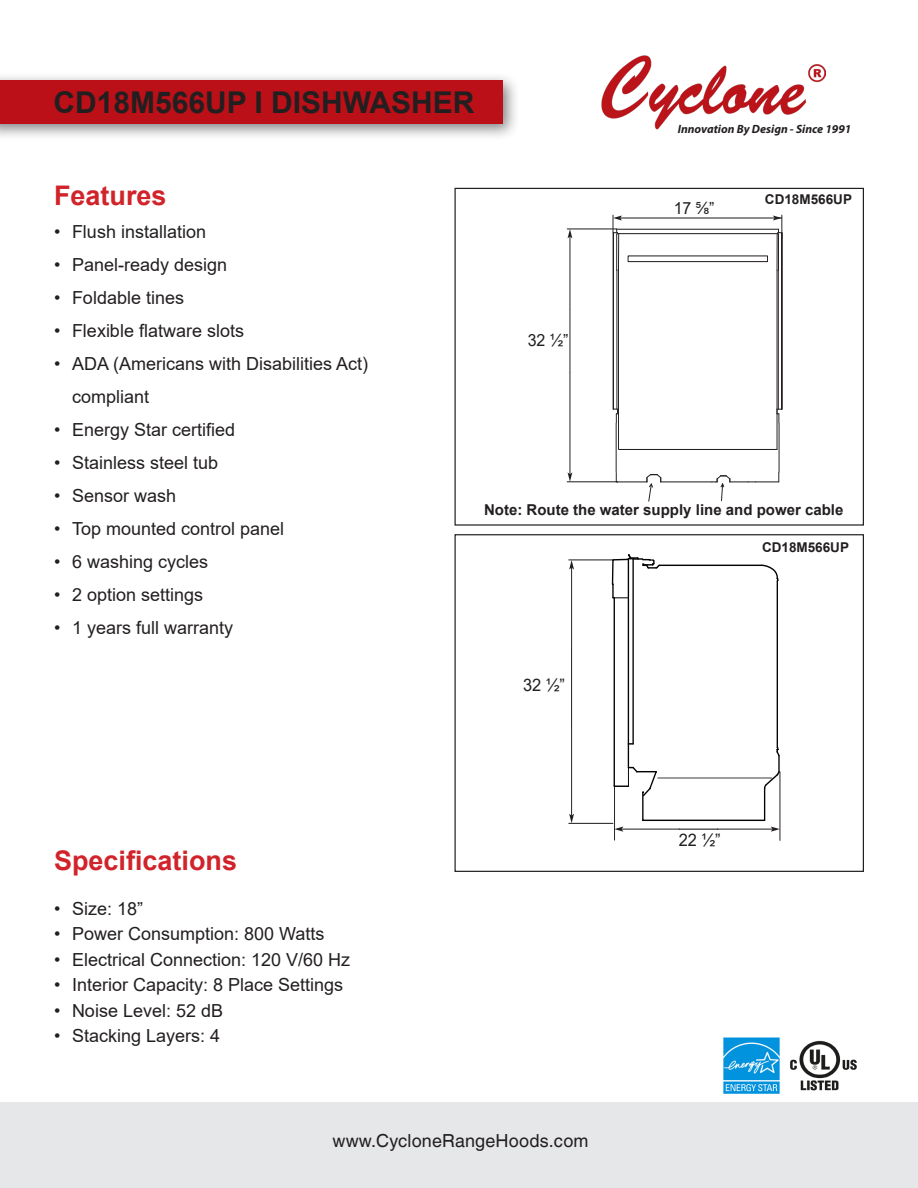
<style>
.page{position:relative;width:918px;height:1188px;background:#fff}
.page>*{position:absolute;margin:0;border:0;box-sizing:border-box;transform-origin:0 0}
.t1{font:700 30px "Arial";color:#231f20}
.t2{font:700 27px "Arial";color:#d1232a}
.t3{font:18px/33px "Arial";color:#231f20}
.t4{font:18px "Helvetica World";letter-spacing:.01em;color:#231f20}
.t5{font:17.25px "Arial";color:#231f20;scale:.95 1}
.t6{font:16.8px "Arial";color:#231f20;scale:.95 1}
.t7{font:700 15px "Arial";color:#231f20}
.t8{font:700 13.5px "Arial";color:#231f20}
.t9{font:italic 700 12px "Myriad Pro";color:#231f20}
</style>
<div class="page">
<div style="left:455px;top:188px;width:409px;height:338px;border:1px solid #231f20"></div>
<div style="left:0;top:1102px;width:918px;height:86px;background:#e6e7e9"></div>
<hr style="left:616px;top:482px;width:31px;height:1px;background:#231f20">
<hr style="left:661px;top:482px;width:51px;height:1px;background:#231f20">
<hr style="left:619px;top:449px;width:158px;height:1px;background:#231f20">
<hr style="left:613px;top:233px;width:1px;height:176px;background:#231f20">
<hr style="left:616px;top:423px;width:1px;height:49px;background:#231f20">
<hr style="left:616px;top:234px;width:1px;height:36px;background:#231f20">
<hr style="left:617px;top:270px;width:1px;height:139px;background:#231f20">
<hr style="left:618px;top:270px;width:1px;height:179px;background:#231f20">
<svg style="left:613px;top:409px;width:5px;height:14px"></svg>
<hr style="left:777px;top:270px;width:1px;height:179px;background:#231f20">
<hr style="left:778px;top:270px;width:1px;height:139px;background:#231f20">
<hr style="left:778px;top:234px;width:1px;height:36px;background:#231f20">
<hr style="left:779px;top:423px;width:1px;height:49px;background:#231f20">
<hr style="left:781px;top:233px;width:1px;height:176px;background:#231f20">
<hr style="left:782px;top:233px;width:1px;height:176px;background:#231f20">
<hr style="left:617px;top:233px;width:161px;height:1px;background:#231f20">
<hr style="left:617px;top:229px;width:162px;height:1px;background:#231f20">
<svg style="left:777px;top:409px;width:5px;height:14px"></svg>
<hr style="left:570px;top:373px;width:1px;height:101px;background:#231f20">
<svg style="left:568px;top:472px;width:4px;height:9px"></svg>
<hr style="left:567px;top:481px;width:51px;height:1px;background:#231f20">
<hr style="left:570px;top:237px;width:1px;height:72px;background:#231f20">
<svg style="left:568px;top:230px;width:4px;height:8px"></svg>
<hr style="left:567px;top:229px;width:50px;height:1px;background:#231f20">
<hr style="left:620px;top:218px;width:162px;height:1px;background:#231f20">
<svg style="left:613px;top:215px;width:9px;height:20px"></svg>
<svg style="left:773px;top:215px;width:10px;height:23px"></svg>
<hr style="left:570px;top:309px;width:1px;height:64px;background:#231f20">
<hr style="left:618px;top:234px;width:1px;height:36px;background:#231f20">
<hr style="left:777px;top:234px;width:1px;height:36px;background:#231f20">
<div style="left:628px;top:256px;width:140px;height:6px;border:1px solid #231f20"></div>
<svg style="left:646px;top:474px;width:16px;height:28px"></svg>
<svg style="left:712px;top:472px;width:67px;height:29px"></svg>
<div style="left:0;top:71px;width:520px;height:71px;background:#231f20;opacity:.58"></div>
<div style="left:0;top:80px;width:502px;height:44px;background:#bb1018"></div>
<div style="left:455px;top:534px;width:409px;height:338px;border:1px solid #231f20"></div>
<hr style="left:614px;top:786px;width:1px;height:54px;background:#232021">
<hr style="left:643px;top:820px;width:122px;height:1px;background:#030303">
<hr style="left:614px;top:598px;width:1px;height:188px;background:#030303">
<hr style="left:612px;top:560px;width:2px;height:24px;background:#030303">
<hr style="left:628px;top:559px;width:1px;height:185px;background:#030303">
<hr style="left:632px;top:559px;width:2px;height:185px;background:#030303">
<hr style="left:642px;top:792px;width:2px;height:28px;background:#030303">
<hr style="left:764px;top:788px;width:1px;height:32px;background:#030303">
<hr style="left:660px;top:565px;width:102px;height:1px;background:#030303">
<svg style="left:612px;top:554px;width:49px;height:16px"></svg>
<svg style="left:760px;top:564px;width:21px;height:226px"></svg>
<svg style="left:613px;top:743px;width:45px;height:55px"></svg>
<svg style="left:611px;top:583px;width:17px;height:16px"></svg>
<hr style="left:657px;top:778px;width:115px;height:1px;background:#3f3f40">
<hr style="left:571px;top:726px;width:1px;height:90px;background:#231f20">
<svg style="left:569px;top:814px;width:5px;height:9px"></svg>
<hr style="left:569px;top:823px;width:44px;height:1px;background:#231f20">
<hr style="left:571px;top:568px;width:1px;height:78px;background:#231f20">
<svg style="left:569px;top:561px;width:5px;height:9px"></svg>
<hr style="left:569px;top:560px;width:44px;height:1px;background:#231f20">
<hr style="left:622px;top:829px;width:57px;height:1px;background:#231f20">
<svg style="left:615px;top:827px;width:8px;height:5px"></svg>
<hr style="left:717px;top:829px;width:55px;height:1px;background:#231f20">
<svg style="left:771px;top:827px;width:9px;height:5px"></svg>
<hr style="left:780px;top:772px;width:1px;height:68px;background:#231f20">
<hr style="left:679px;top:829px;width:39px;height:1px;background:#231f20">
<hr style="left:571px;top:646px;width:1px;height:80px;background:#231f20">
<img style="left:723px;top:1037px;width:57px;height:57px">
<img style="left:790px;top:1040px;width:67px;height:51px">
<img style="left:601px;top:55px;width:225px;height:75px">
<p class="t1" style="left:53px;top:82px;width:423px">CD18M566UP І DISHWASHER</p>
<p class="t9" style="left:678px;top:121px;width:175px">Innovation By Design - Since 1991</p>
<p class="t2" style="left:54px;top:177px;width:114px">Features</p>
<p class="t3" style="left:54px;top:215px;width:154px">• Flush installation</p>
<p class="t3" style="left:54px;top:248px;width:175px">• Panel-ready design</p>
<p class="t3" style="left:54px;top:281px;width:132px">• Foldable tines</p>
<p class="t3" style="left:54px;top:314px;width:192px">• Flexible flatware slots</p>
<p class="t3" style="left:72px;top:347px;width:298px;text-indent:-18px">• ADA (Americans with Disabilities Act) compliant</p>
<p class="t3" style="left:54px;top:413px;width:183px">• Energy Star certified</p>
<p class="t3" style="left:54px;top:446px;width:166px">• Stainless steel tub</p>
<p class="t3" style="left:54px;top:479px;width:124px">• Sensor wash</p>
<p class="t3" style="left:54px;top:512px;width:232px">• Top mounted control panel</p>
<p class="t3" style="left:54px;top:545px;width:156px">• 6 washing cycles</p>
<p class="t3" style="left:54px;top:578px;width:151px">• 2 option settings</p>
<p class="t3" style="left:54px;top:611px;width:181px">• 1 years full warranty</p>
<p class="t6" style="left:528px;top:329px;width:44px">32 ½”</p>
<p class="t6" style="left:674px;top:196px;width:44px">17 ⅝”</p>
<p class="t8" style="left:765px;top:190px;width:89px">CD18M566UP</p>
<p class="t7" style="left:484px;top:499px;width:361px">Note: Route the water supply line and power cable</p>
<p class="t5" style="left:523px;top:674px;width:46px">32 ½”</p>
<p class="t8" style="left:762px;top:538px;width:89px">CD18M566UP</p>
<p class="t2" style="left:54px;top:841px;width:185px">Specifications</p>
<p class="t3" style="left:54px;top:892px;width:91px">• Size: 18”</p>
<p class="t3" style="left:54px;top:917px;width:272px">• Power Consumption: 800 Watts</p>
<p class="t3" style="left:54px;top:943px;width:298px">• Electrical Connection: 120 V/60 Hz</p>
<p class="t3" style="left:54px;top:968px;width:291px">• Interior Capacity: 8 Place Settings</p>
<p class="t3" style="left:54px;top:994px;width:171px">• Noise Level: 52 dB</p>
<p class="t3" style="left:54px;top:1019px;width:168px">• Stacking Layers: 4</p>
<p class="t5" style="left:679px;top:828px;width:46px">22 ½”</p>
<p class="t4" style="left:332px;top:1130px;width:258px">www.CycloneRangeHoods.com</p>
</div>
